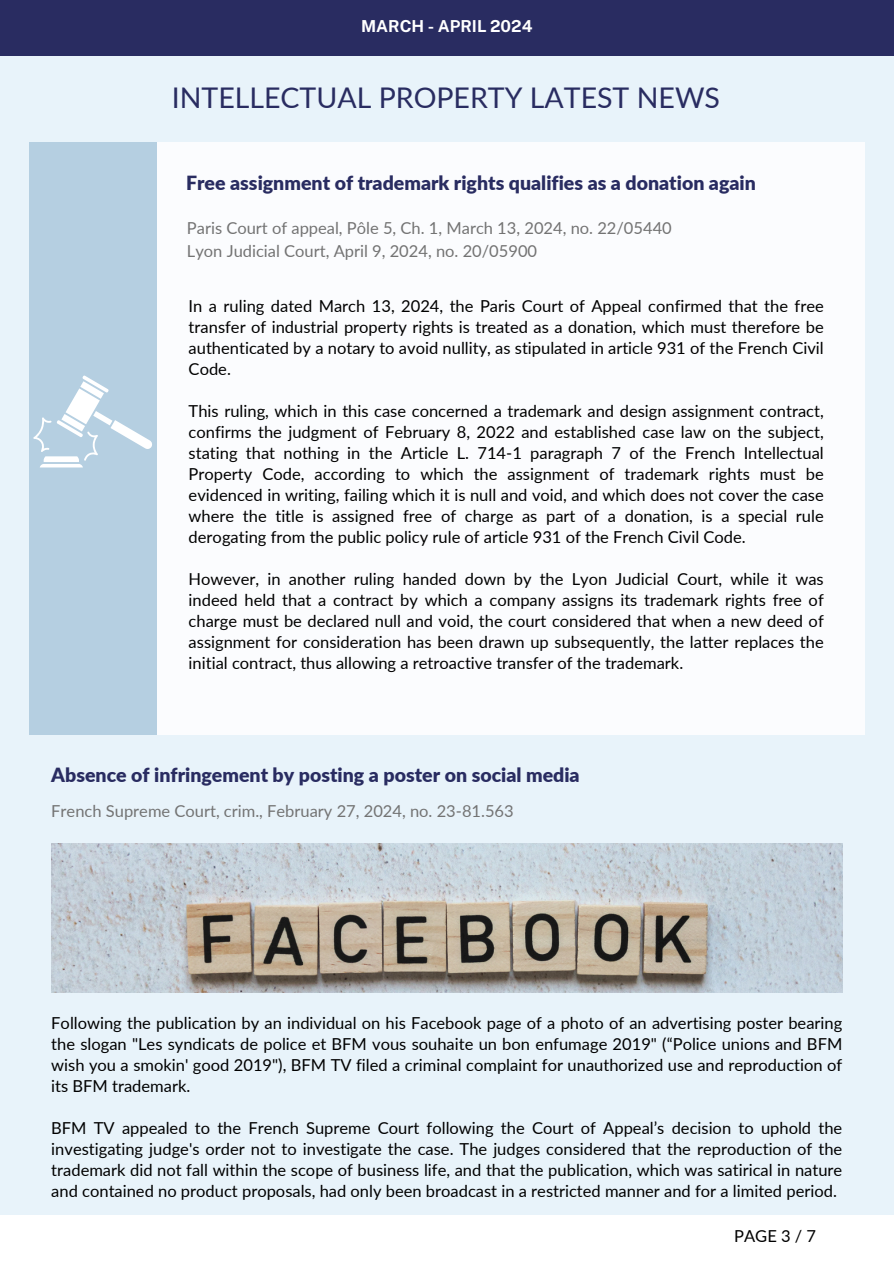
<style>
.page{position:relative;width:894px;height:1264px;background:#fff}
.page>*{position:absolute;margin:0;border:0;box-sizing:border-box;transform-origin:0 0}
.t1{font:28.5px "Lato";color:#292c61}
.t2{font:900 19.5px "Lato";color:#292c61}
.t3{font:16.5px/21px "Lato";color:#000;text-align:justify}
.t4{font:16.5px "Lato";color:#737373}
.t5{font:700 16.5px "Public Sans";color:#fff}
</style>
<div class="page">
<div style="left:0;top:0;width:893px;height:1263px;background:#e8f3fa"></div>
<div style="left:0;top:0;width:893px;height:56px;background:#292c61"></div>
<div style="left:0;top:1214px;width:893px;height:49px;background:#fff"></div>
<div style="left:29px;top:142px;width:834px;height:592px;background:#fff"></div>
<img style="left:51px;top:843px;width:791px;height:149px">
<div style="left:29px;top:142px;width:128px;height:592px;background:#b5cfe1"></div>
<svg style="left:33px;top:375px;width:119px;height:92px"></svg>
<p class="t5" style="left:361px;top:17px;width:173px">MARCH - APRIL 2024</p>
<p class="t1" style="left:172px;top:80px;width:549px">INTELLECTUAL PROPERTY LATEST NEWS</p>
<p class="t2" style="left:186px;top:171px;width:571px">Free assignment of trademark rights qualifies as a donation again</p>
<h2 class="t4" style="left:187px;top:218px;width:486px">Paris Court of appeal, Pôle 5, Ch. 1, March 13, 2024, no. 22/05440</h2>
<p class="t4" style="left:187px;top:240px;width:351px">Lyon Judicial Court, April 9, 2024, no. 20/05900</p>
<p class="t3" style="left:189px;top:295px;width:636px">In a ruling dated March 13, 2024, the Paris Court of Appeal confirmed that the free transfer of industrial property rights is treated as a donation, which must therefore be authenticated by a notary to avoid nullity, as stipulated in article 931 of the French Civil Code.</p>
<h2 class="t3" style="left:189px;top:400px;width:636px">This ruling, which in this case concerned a trademark and design assignment contract, confirms the judgment of February 8, 2022 and established case law on the subject, stating that nothing in the Article L. 714-1 paragraph 7 of the French Intellectual Property Code, according to which the assignment of trademark rights must be evidenced in writing, failing which it is null and void, and which does not cover the case where the title is assigned free of charge as part of a donation, is a special rule derogating from the public policy rule of article 931 of the French Civil Code.</h2>
<p class="t3" style="left:189px;top:568px;width:636px">However, in another ruling handed down by the Lyon Judicial Court, while it was indeed held that a contract by which a company assigns its trademark rights free of charge must be declared null and void, the court considered that when a new deed of assignment for consideration has been drawn up subsequently, the latter replaces the initial contract, thus allowing a retroactive transfer of the trademark.</p>
<p class="t2" style="left:51px;top:762px;width:529px">Absence of infringement by posting a poster on social media</p>
<p class="t4" style="left:51px;top:800px;width:464px">French Supreme Court, crim., February 27, 2024, no. 23-81.563</p>
<p class="t3" style="left:51px;top:1012px;width:792px">Following the publication by an individual on his Facebook page of a photo of an advertising poster bearing the slogan "Les syndicats de police et BFM vous souhaite un bon enfumage 2019" (“Police unions and BFM wish you a smokin' good 2019"), BFM TV filed a criminal complaint for unauthorized use and reproduction of its BFM trademark.</p>
<p class="t3" style="left:51px;top:1117px;width:792px">BFM TV appealed to the French Supreme Court following the Court of Appeal’s decision to uphold the investigating judge's order not to investigate the case. The judges considered that the reproduction of the trademark did not fall within the scope of business life, and that the publication, which was satirical in nature and contained no product proposals, had only been broadcast in a restricted manner and for a limited period.</p>
<h1 class="t3" style="left:734px;top:1224px;width:83px">PAGE 3 / 7</h1>
</div>
